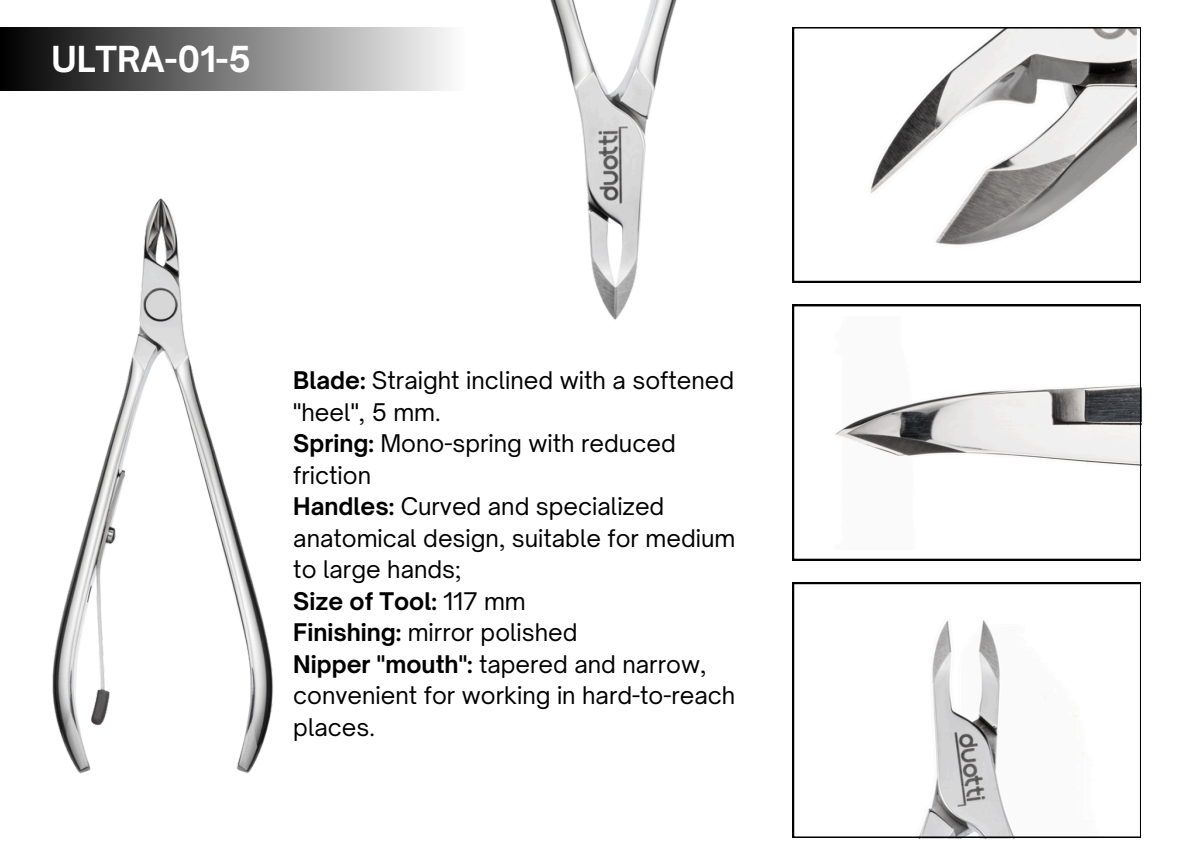
<style>
.page{position:relative;width:1191px;height:851px;background:#fff}
.page>*{position:absolute;margin:0;border:0;box-sizing:border-box;transform-origin:0 0}
.t1{font:700 34.2px "Open Sauce One";color:#fff}
.t2{font:23.2px/31.6px "Open Sauce One";color:#000}
.t3{font:700 23.2px "Open Sauce One";color:#000}
.s1{font-weight:700}
.s2{font-weight:400}
</style>
<div class="page">
<svg style="left:793px;top:582px;width:348px;height:255px"></svg>
<svg style="left:793px;top:305px;width:348px;height:255px"></svg>
<svg style="left:793px;top:27px;width:348px;height:255px"></svg>
<img style="left:52px;top:198px;width:222px;height:576px">
<div style="left:0;top:27px;width:465px;height:63px;background:linear-gradient(to right,#000,#fdfdfd)"></div>
<img style="left:550px;top:0;width:127px;height:320px">
<p class="t1" style="left:51px;top:38px;width:201px">ULTRA-01-5</p>
<p class="t2" style="left:293px;top:364px;width:442px"><span class="s1">Blade:</span> Straight inclined with a softened "heel", 5 mm.</p>
<p class="t2" style="left:293px;top:427px;width:384px"><span class="s1">Spring:</span> Mono-spring with reduced friction</p>
<p class="t2" style="left:293px;top:490px;width:444px"><span class="s1">Handles:</span> Curved and specialized anatomical design, suitable for medium to large hands;</p>
<p class="t3" style="left:293px;top:586px;width:234px">Size of Tool: <span class="s2">117 mm</span></p>
<p class="t2" style="left:293px;top:616px;width:286px"><span class="s1">Finishing:</span> mirror polished</p>
<p class="t2" style="left:293px;top:648px;width:444px"><span class="s1">Nipper "mouth":</span> tapered and narrow, convenient for working in hard-to-reach places.</p>
</div>
